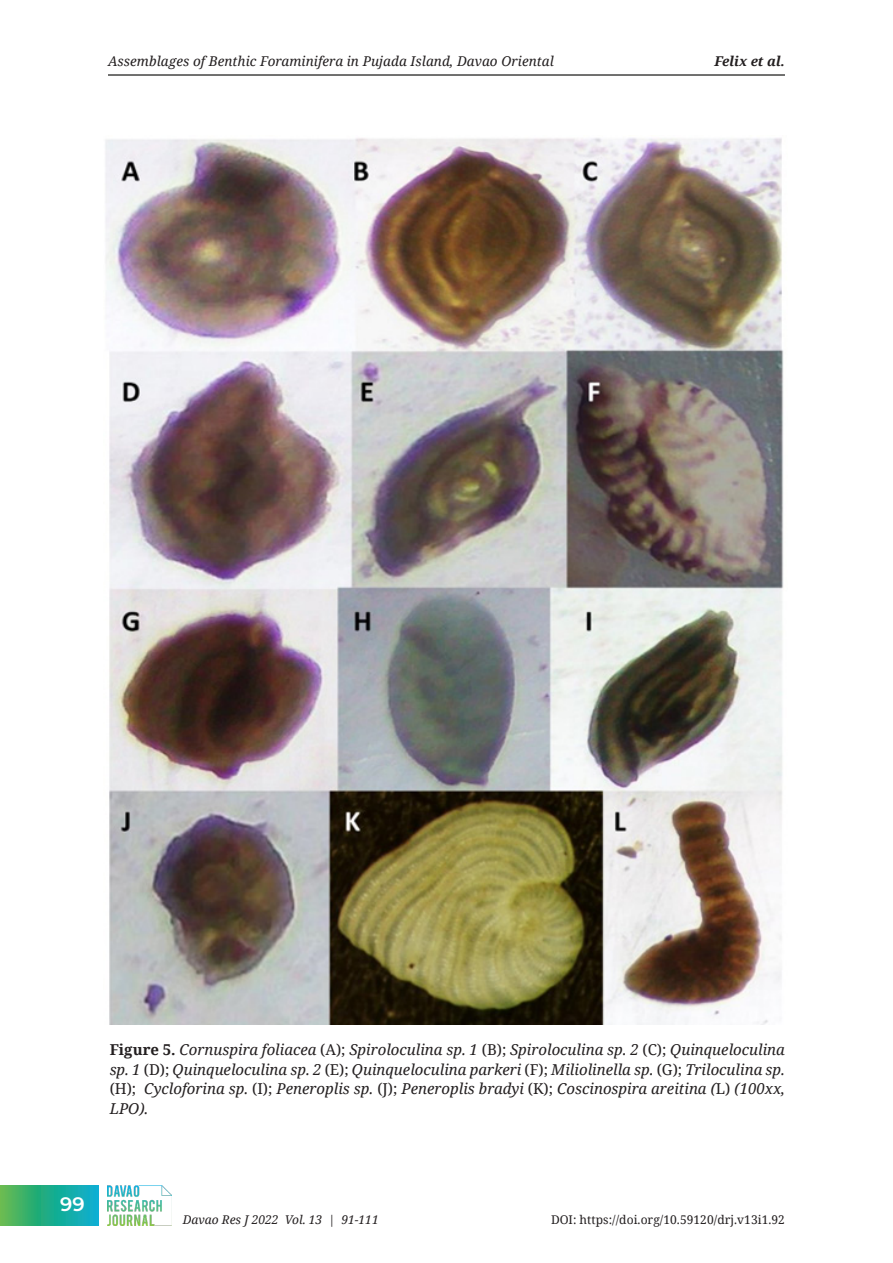
<style>
.page{position:relative;width:893px;height:1263px;background:#fff}
.page>*{position:absolute;margin:0;border:0;box-sizing:border-box;transform-origin:0 0}
.t1{font:600 19.5px "Montserrat";color:#fff}
.t2{font:italic 15px/19.8px "Noto Serif";color:#231f20;text-align:justify}
.t3{font:italic 13.5px "Noto Serif";letter-spacing:.005em;color:#231f20}
.t4{font:italic 700 13.5px "Noto Serif";color:#231f20}
.t5{font:12px "Noto Serif";letter-spacing:.005em;color:#231f20}
.t6{font:italic 12px "Noto Serif";color:#231f20}
.s1{font-weight:700;font-style:normal}
.s2{font-style:normal}
</style>
<div class="page">
<hr style="left:108px;top:74px;width:677px;height:2px;background:#040503">
<svg style="left:0;top:1185px;width:98px;height:40px;background:#28af8b"></svg>
<img style="left:107px;top:1185px;width:65px;height:40px">
<img style="left:105px;top:138px;width:679px;height:886px">
<p class="t3" style="left:108px;top:52px;width:447px">Assemblages of Benthic Foraminifera in Pujada Island, Davao Oriental</p>
<p class="t4" style="left:714px;top:52px;width:72px">Felix et al.</p>
<p class="t2" style="left:110px;top:1039px;width:677px"><span class="s1">Figure 5.</span> Cornuspira foliacea <span class="s2">(A);</span> Spiroloculina sp. 1 <span class="s2">(B);</span> Spiroloculina sp. 2 <span class="s2">(C);</span> Quinqueloculina sp. 1 <span class="s2">(D);</span> Quinqueloculina sp. 2 <span class="s2">(E);</span> Quinqueloculina parkeri <span class="s2">(F);</span> Miliolinella sp. <span class="s2">(G);</span> Triloculina sp. <span class="s2">(H);</span> Cycloforina sp. <span class="s2">(I);</span> Peneroplis sp. <span class="s2">(J);</span> Peneroplis bradyi <span class="s2">(K);</span> Coscinospira areitina (<span class="s2">L)</span> (100xx, LPO).</p>
<p class="t1" style="left:60px;top:1191px;width:26px">99</p>
<p class="t6" style="left:183px;top:1211px;width:198px">Davao Res J 2022 Vol. 13 | 91-111</p>
<p class="t5" style="left:551px;top:1211px;width:235px">DOI: https://doi.org/10.59120/drj.v13i1.92</p>
</div>
